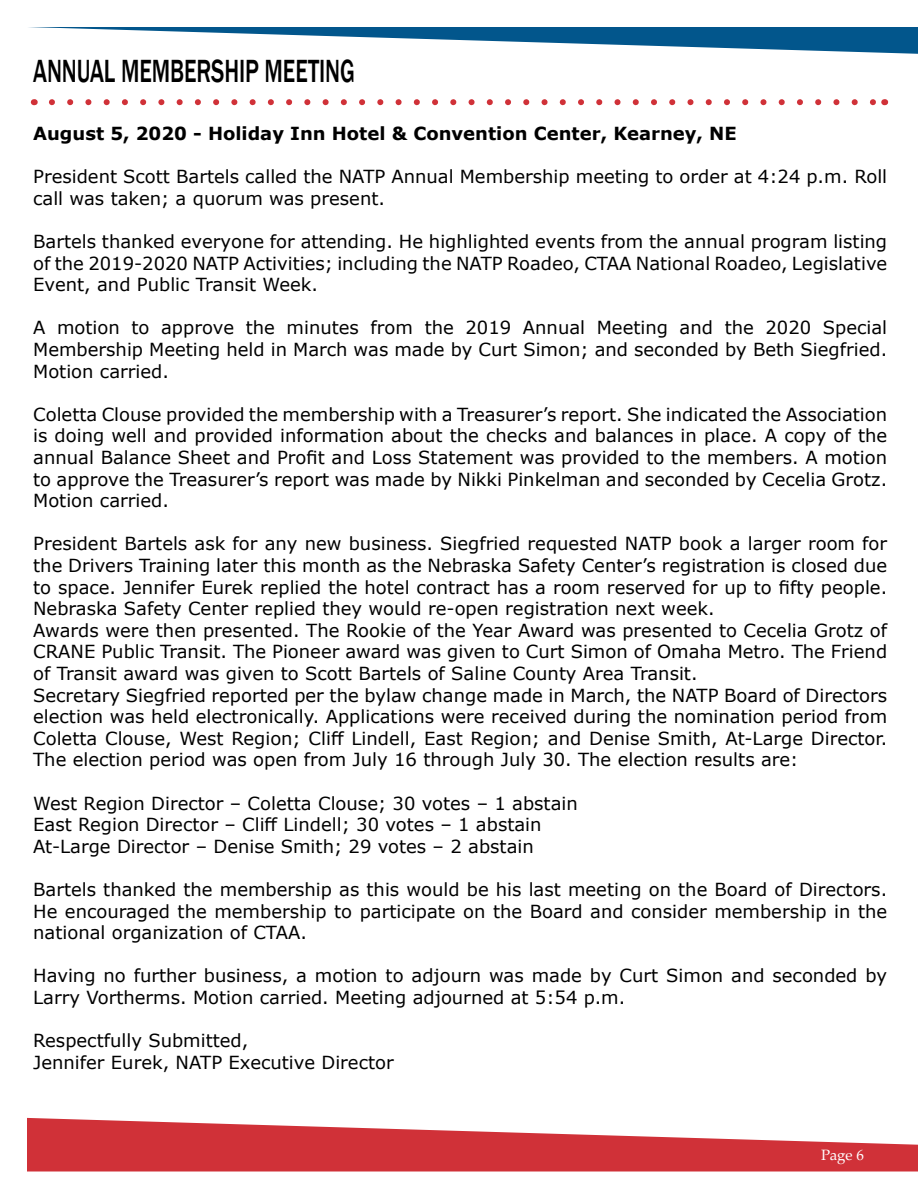
<style>
.page{position:relative;width:918px;height:1188px;background:#fff}
.page>*{position:absolute;margin:0;border:0;box-sizing:border-box;transform-origin:0 0}
.Heading{font:500 33px "Franklin Gothic";letter-spacing:-.005em;color:#000;scale:.7 1}
.t1{font:18px/21.6px "Verdana";color:#000;text-align:justify}
.t2{font:700 18px "Verdana";color:#000}
.t3{font:15px "Palatino Linotype";color:#fff}
</style>
<div class="page">
<svg style="left:28px;top:27px;width:890px;height:27px"></svg>
<svg style="left:27px;top:1118px;width:891px;height:54px;fill:#d03138"></svg>
<svg style="left:52px;top:99px;width:823px;height:6px"></svg>
<p class="Heading" style="left:33px;top:51px;width:461px">ANNUAL MEMBERSHIP MEETING</p>
<p class="t2" style="left:33px;top:121px;width:705px">August 5, 2020 - Holiday Inn Hotel &amp; Convention Center, Kearney, NE</p>
<p class="t1" style="left:33px;top:166px;width:856px">President Scott Bartels called the NATP Annual Membership meeting to order at 4:24 p.m. Roll call was taken; a quorum was present.</p>
<p class="t1" style="left:33px;top:230px;width:856px">Bartels thanked everyone for attending. He highlighted events from the annual program listing of the 2019-2020 NATP Activities; including the NATP Roadeo, CTAA National Roadeo, Legislative Event, and Public Transit Week.</p>
<p class="t1" style="left:33px;top:317px;width:856px">A motion to approve the minutes from the 2019 Annual Meeting and the 2020 Special Membership Meeting held in March was made by Curt Simon; and seconded by Beth Siegfried.<br>Motion carried.</p>
<p class="t1" style="left:33px;top:403px;width:856px">Coletta Clouse provided the membership with a Treasurer’s report. She indicated the Association is doing well and provided information about the checks and balances in place. A copy of the annual Balance Sheet and Profit and Loss Statement was provided to the members. A motion to approve the Treasurer’s report was made by Nikki Pinkelman and seconded by Cecelia Grotz.<br>Motion carried.</p>
<p class="t1" style="left:33px;top:533px;width:856px">President Bartels ask for any new business. Siegfried requested NATP book a larger room for the Drivers Training later this month as the Nebraska Safety Center’s registration is closed due to space. Jennifer Eurek replied the hotel contract has a room reserved for up to fifty people.<br>Nebraska Safety Center replied they would re-open registration next week.</p>
<p class="t1" style="left:33px;top:619px;width:856px">Awards were then presented. The Rookie of the Year Award was presented to Cecelia Grotz of CRANE Public Transit. The Pioneer award was given to Curt Simon of Omaha Metro. The Friend of Transit award was given to Scott Bartels of Saline County Area Transit.</p>
<p class="t1" style="left:33px;top:684px;width:856px">Secretary Siegfried reported per the bylaw change made in March, the NATP Board of Directors election was held electronically. Applications were received during the nomination period from Coletta Clouse, West Region; Cliff Lindell, East Region; and Denise Smith, At-Large Director.<br>The election period was open from July 16 through July 30. The election results are:</p>
<p class="t1" style="left:33px;top:792px;width:546px">West Region Director – Coletta Clouse; 30 votes – 1 abstain</p>
<p class="t1" style="left:33px;top:814px;width:510px">East Region Director – Cliff Lindell; 30 votes – 1 abstain</p>
<p class="t1" style="left:33px;top:835px;width:502px">At-Large Director – Denise Smith; 29 votes – 2 abstain</p>
<p class="t1" style="left:33px;top:878px;width:856px">Bartels thanked the membership as this would be his last meeting on the Board of Directors.<br>He encouraged the membership to participate on the Board and consider membership in the national organization of CTAA.</p>
<p class="t1" style="left:33px;top:965px;width:856px">Having no further business, a motion to adjourn was made by Curt Simon and seconded by<br>Larry Vortherms. Motion carried. Meeting adjourned at 5:54 p.m.</p>
<p class="t1" style="left:33px;top:1030px;width:217px">Respectfully Submitted,</p>
<p class="t1" style="left:33px;top:1051px;width:362px">Jennifer Eurek, NATP Executive Director</p>
<p class="t3" style="left:821px;top:1145px;width:44px">Page 6</p>
</div>
